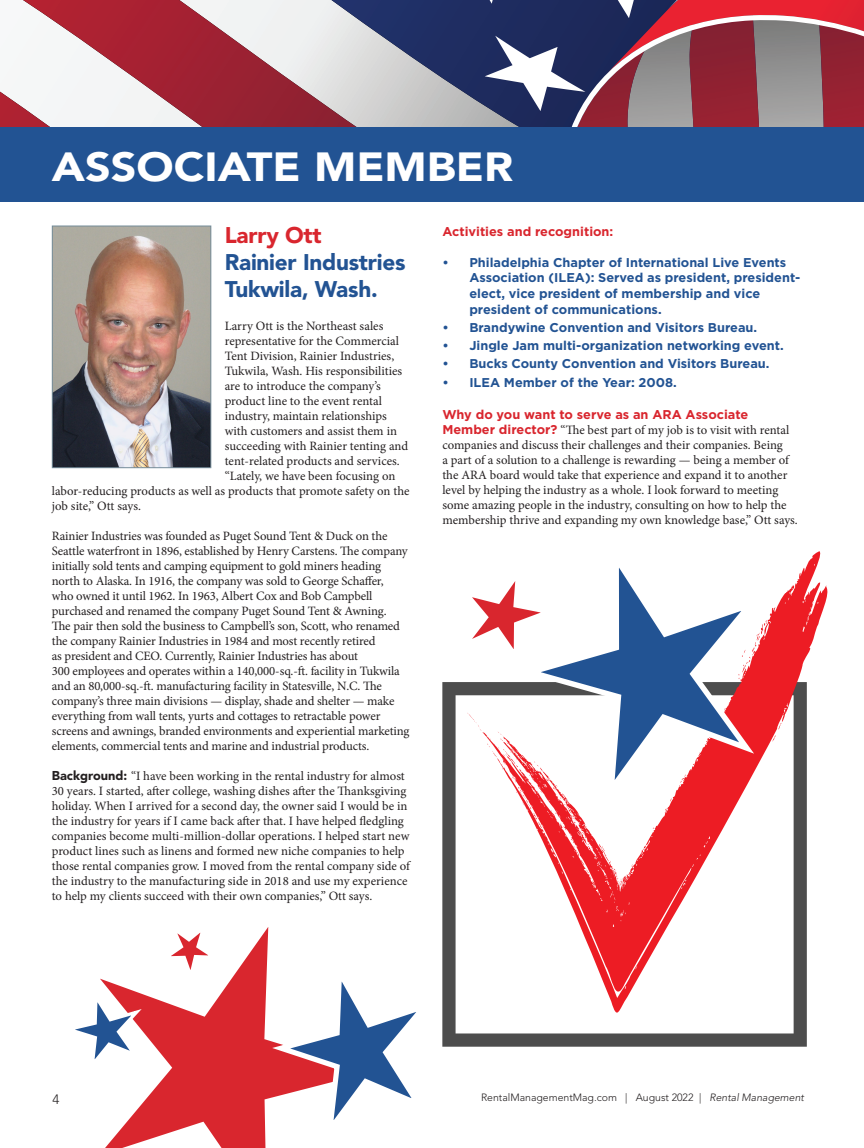
<style>
.page{position:relative;width:864px;height:1148px;background:#fff}
.page>*{position:absolute;margin:0;border:0;box-sizing:border-box;transform-origin:0 0}
.t1{font:900 40.35px "Avenir LT Std";color:#fff;scale:1.11 1}
.RM_0_Body_Text{font:900 22.5px "Avenir LT Std";letter-spacing:-.01em;color:#225393}
.RM_0_Body_Text-2{font:900 22.5px "Avenir LT Std";letter-spacing:-.01em;color:#d9262e}
.t2{font:300 13.5px "Avenir LT Std";color:#231f20}
.RM_0_Body_Text-3{font:12.75px/15px "Minion Pro";letter-spacing:-.005em;color:#231f20}
.t3{font:700 12.75px/15.8px "Gotham";color:#225393}
.RM_0_Body_Text-4{font:700 12.75px "Gotham";color:#d9262e}
.t4{font:300 10.5px "Avenir LT Std";color:#231f20}
.s1{font-family:"Avenir LT Std";font-weight:900}
.s2{font-family:"Gotham";font-weight:700;color:#d9262e}
.s3{font-style:italic}
</style>
<div class="page">
<svg style="left:0;top:0;width:864px;height:127px"></svg>
<svg style="left:105px;top:927px;width:164px;height:221px"></svg>
<svg style="left:263px;top:965px;width:153px;height:183px"></svg>
<div style="left:0;top:127px;width:864px;height:75px;background:#225393"></div>
<svg style="left:442px;top:682px;width:365px;height:364px"></svg>
<svg style="left:481px;top:551px;width:347px;height:471px"></svg>
<svg style="left:466px;top:712px;width:123px;height:141px"></svg>
<svg style="left:581px;top:860px;width:8px;height:13px"></svg>
<svg style="left:599px;top:843px;width:34px;height:43px"></svg>
<svg style="left:643px;top:845px;width:3px;height:5px"></svg>
<svg style="left:772px;top:735px;width:4px;height:7px"></svg>
<svg style="left:766px;top:620px;width:1px;height:59px"></svg>
<svg style="left:511px;top:551px;width:255px;height:257px"></svg>
<svg style="left:472px;top:551px;width:102px;height:127px"></svg>
<svg style="left:75px;top:927px;width:165px;height:148px"></svg>
<img style="left:54px;top:227px;width:155px;height:239px">
<div style="left:52px;top:225px;width:159px;height:243px;border:1px solid #758c99"></div>
<p class="t1" style="left:52px;top:142px;width:417px">ASSOCIATE MEMBER</p>
<p class="RM_0_Body_Text-2" style="left:225px;top:221px;width:98px">Larry Ott</p>
<p class="RM_0_Body_Text" style="left:225px;top:248px;width:182px">Rainier Industries</p>
<p class="RM_0_Body_Text" style="left:225px;top:275px;width:154px">Tukwila, Wash.</p>
<p class="RM_0_Body_Text-3" style="left:225px;top:318px;width:160px">Larry Ott is the Northeast sales</p>
<p class="RM_0_Body_Text-3" style="left:225px;top:333px;width:176px">representative for the Commercial</p>
<p class="RM_0_Body_Text-3" style="left:225px;top:348px;width:171px">Tent Division, Rainier Industries,</p>
<p class="RM_0_Body_Text-3" style="left:225px;top:363px;width:179px">Tukwila, Wash. His responsibilities</p>
<p class="RM_0_Body_Text-3" style="left:225px;top:378px;width:157px">are to introduce the company’s</p>
<p class="RM_0_Body_Text-3" style="left:225px;top:393px;width:159px">product line to the event rental</p>
<p class="RM_0_Body_Text-3" style="left:225px;top:408px;width:164px">industry, maintain relationships</p>
<p class="RM_0_Body_Text-3" style="left:225px;top:423px;width:174px">with customers and assist them in</p>
<p class="RM_0_Body_Text-3" style="left:225px;top:438px;width:185px">succeeding with Rainier tenting and</p>
<p class="RM_0_Body_Text-3" style="left:225px;top:453px;width:176px">tent-related products and services.</p>
<p class="RM_0_Body_Text-3" style="left:225px;top:468px;width:172px">“Lately, we have been focusing on</p>
<p class="RM_0_Body_Text-3" style="left:52px;top:483px;width:359px">labor-reducing products as well as products that promote safety on the</p>
<p class="RM_0_Body_Text-3" style="left:52px;top:498px;width:91px">job site,” Ott says.</p>
<p class="RM_0_Body_Text-3" style="left:52px;top:528px;width:359px">Rainier Industries was founded as Puget Sound Tent &amp; Duck on the Seattle waterfront in 1896, established by Henry Carstens. The company initially sold tents and camping equipment to gold miners heading north to Alaska. In 1916, the company was sold to George Schaffer,<br>who owned it until 1962. In 1963, Albert Cox and Bob Campbell purchased and renamed the company Puget Sound Tent &amp; Awning.<br>The pair then sold the business to Campbell’s son, Scott, who renamed the company Rainier Industries in 1984 and most recently retired<br>as president and CEO. Currently, Rainier Industries has about<br>300 employees and operates within a 140,000-sq.-ft. facility in Tukwila and an 80,000-sq.-ft. manufacturing facility in Statesville, N.C. The company’s three main divisions — display, shade and shelter — make everything from wall tents, yurts and cottages to retractable power screens and awnings, branded environments and experiential marketing elements, commercial tents and marine and industrial products.</p>
<p class="RM_0_Body_Text-3" style="left:52px;top:768px;width:360px"><span class="s1">Background:</span> “I have been working in the rental industry for almost 30 years. I started, after college, washing dishes after the Thanksgiving holiday. When I arrived for a second day, the owner said I would be in the industry for years if I came back after that. I have helped fledgling companies become multi-million-dollar operations. I helped start new product lines such as linens and formed new niche companies to help those rental companies grow. I moved from the rental company side of the industry to the manufacturing side in 2018 and use my experience to help my clients succeed with their own companies,” Ott says.</p>
<p class="RM_0_Body_Text-4" style="left:442px;top:223px;width:173px">Activities and recognition:</p>
<p class="t3" style="left:469px;top:254px;width:333px;text-indent:-27px">• Philadelphia Chapter of International Live Events Association (ILEA): Served as president, president&shy;elect, vice president of membership and vice president of communications.</p>
<p class="t3" style="left:442px;top:319px;width:316px">• Brandywine Convention and Visitors Bureau.</p>
<p class="t3" style="left:442px;top:338px;width:343px">• Jingle Jam multi-organization networking event.</p>
<p class="t3" style="left:442px;top:356px;width:329px">• Bucks County Convention and Visitors Bureau.</p>
<p class="t3" style="left:442px;top:374px;width:236px">• ILEA Member of the Year: 2008.</p>
<p class="RM_0_Body_Text-3" style="left:442px;top:407px;width:357px"><span class="s2">Why do you want to serve as an ARA Associate Member director?</span> “The best part of my job is to visit with rental companies and discuss their challenges and their companies. Being<br>a part of a solution to a challenge is rewarding — being a member of the ARA board would take that experience and expand it to another level by helping the industry as a whole. I look forward to meeting some amazing people in the industry, consulting on how to help the membership thrive and expanding my own knowledge base,” Ott says.</p>
<p class="t2" style="left:53px;top:1090px;width:9px">4</p>
<p class="t4" style="left:481px;top:1091px;width:325px">RentalManagementMag.com | August 2022 | <span class="s3">Rental Management</span></p>
</div>
